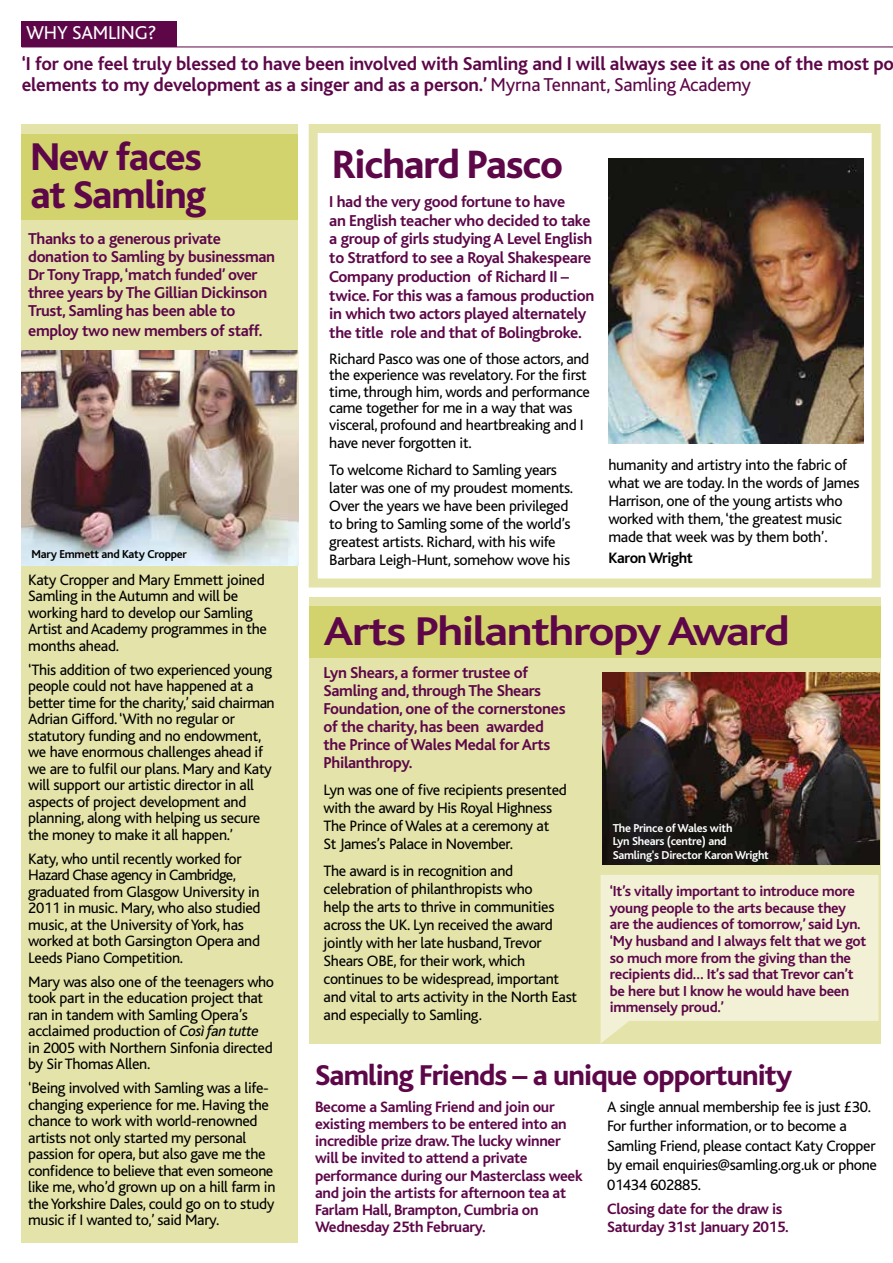
<style>
.page{position:relative;width:893px;height:1263px;background:#fff}
.page>*{position:absolute;margin:0;border:0;box-sizing:border-box;transform-origin:0 0}
.t1{font:700 42px "Bliss";letter-spacing:-.03em;color:#5d0749;scale:1.15 1}
.t2{font:800 41.4px "Bliss";letter-spacing:-.03em;color:#5d0749}
.t3{font:800 40.5px/37.5px "Bliss";letter-spacing:-.03em;color:#5d0749}
.t4{font:800 30px "Bliss";letter-spacing:-.03em;color:#5d0749}
.t5{font:700 19.5px/21px "Bliss";letter-spacing:-.01em;color:#5d0749}
.t6{font:19.5px "Bliss";letter-spacing:-.01em;color:#fff}
.t7{font:700 16.5px/18px "Bliss";letter-spacing:-.02em;color:#5d0749}
.t8{font:15.75px/16.5px "Bliss";letter-spacing:-.02em;color:#000}
.t9{font:700 15.75px/17.2px "Bliss";letter-spacing:-.02em;color:#5d0749}
.t10{font:700 15.75px "Bliss";letter-spacing:-.02em;color:#000}
.t11{font:700 15.15px/16.5px "Bliss";letter-spacing:-.02em;color:#5d0749}
.t12{font:700 12px/13.5px "Bliss";letter-spacing:-.02em;color:#fff}
.t13{font:700 12px "Bliss";letter-spacing:-.02em;color:#000}
.s1{font-weight:400}
.s2{font-style:italic}
</style>
<div class="page">
<div style="left:22px;top:124px;width:276px;height:1118px;background:#e4e4aa"></div>
<div style="left:22px;top:135px;width:276px;height:85px;background:#d3d36d"></div>
<div style="left:309px;top:597px;width:572px;height:446px;background:#e4e4aa"></div>
<hr style="left:22px;top:47px;width:871px;height:1px;background:#5d0749">
<div style="left:22px;top:21px;width:155px;height:26px;background:#5d0749"></div>
<img style="left:603px;top:672px;width:276px;height:193px">
<img style="left:22px;top:350px;width:276px;height:215px">
<div style="left:309px;top:124px;width:572px;height:463px;border:9px solid #e4e4aa"></div>
<svg style="left:601px;top:875px;width:277px;height:168px;background:#f0efd0"></svg>
<img style="left:608px;top:158px;width:255px;height:285px">
<div style="left:309px;top:607px;width:572px;height:51px;background:#d3d36d"></div>
<p class="t6" style="left:26px;top:22px;width:132px">WHY SAMLING?</p>
<p class="t5" style="left:22px;top:54px;width:874px">‘I for one feel truly blessed to have been involved with Samling and I will always see it as one of the most po elements to my development as a singer and as a person.’ <span class="s1">Myrna Tennant, Samling Academy</span></p>
<h3 class="t3" style="left:30px;top:139px;width:178px">New faces at Samling</h3>
<p class="t7" style="left:28px;top:230px;width:248px">Thanks to a generous private donation to Samling by businessman Dr Tony Trapp, ‘match funded’ over three years by The Gillian Dickinson Trust, Samling has been able to</p>
<p class="t7" style="left:28px;top:321px;width:236px">employ two new members of staff.</p>
<p class="t13" style="left:32px;top:548px;width:157px">Mary Emmett and Katy Cropper</p>
<p class="t8" style="left:28px;top:571px;width:240px">Katy Cropper and Mary Emmett joined<br>Samling in the Autumn and will be working hard to develop our Samling<br>Artist and Academy programmes in the months ahead.</p>
<p class="t8" style="left:28px;top:661px;width:248px">‘This addition of two experienced young people could not have happened at a better time for the charity,’ said chairman Adrian Gifford. ‘With no regular or statutory funding and no endowment, we have enormous challenges ahead if we are to fulfil our plans. Mary and Katy will support our artistic director in all aspects of project development and planning, along with helping us secure the money to make it all happen.’</p>
<p class="t8" style="left:28px;top:850px;width:234px">Katy, who until recently worked for Hazard Chase agency in Cambridge, graduated from Glasgow University in 2011 in music. Mary, who also studied music, at the University of York, has worked at both Garsington Opera and Leeds Piano Competition.</p>
<p class="t8" style="left:28px;top:974px;width:247px">Mary was also one of the teenagers who took part in the education project that ran in tandem with Samling Opera’s acclaimed production of <span class="s2">Così fan tutte </span>in 2005 with Northern Sinfonia directed by Sir Thomas Allen.</p>
<p class="t8" style="left:28px;top:1080px;width:249px">‘Being involved with Samling was a life&shy;changing experience for me. Having the chance to work with world-renowned artists not only started my personal passion for opera, but also gave me the confidence to believe that even someone like me, who’d grown up on a hill farm in the Yorkshire Dales, could go on to study music if I wanted to,’ said Mary.</p>
<h2 class="t2" style="left:332px;top:143px;width:232px">Richard Pasco</h2>
<p class="t7" style="left:329px;top:192px;width:267px;line-height:18.8px">I had the very good fortune to have<br>an English teacher who decided to take a group of girls studying A Level English to Stratford to see a Royal Shakespeare Company production of Richard II – twice. For this was a famous production in which two actors played alternately the title role and that of Bolingbroke.</p>
<p class="t8" style="left:329px;top:350px;width:262px">Richard Pasco was one of those actors, and the experience was revelatory. For the first time, through him, words and performance came together for me in a way that was visceral, profound and heartbreaking and I</p>
<p class="t8" style="left:329px;top:429px;width:229px;line-height:27px">have never forgotten it.<br>To welcome Richard to Samling years</p>
<p class="t8" style="left:329px;top:479px;width:245px;line-height:18px">later was one of my proudest moments.<br>Over the years we have been privileged to bring to Samling some of the world’s greatest artists. Richard, with his wife Barbara Leigh-Hunt, somehow wove his</p>
<p class="t8" style="left:608px;top:457px;width:253px;line-height:18px">humanity and artistry into the fabric of what we are today. In the words of James Harrison, one of the young artists who worked with them, ‘the greatest music made that week was by them both’.</p>
<p class="t10" style="left:608px;top:550px;width:86px">Karon Wright</p>
<h1 class="t1" style="left:324px;top:609px;width:407px">Arts Philanthropy Award</h1>
<p class="t7" style="left:324px;top:664px;width:243px">Lyn Shears, a former trustee of<br>Samling and, through The Shears<br>Foundation, one of the cornerstones of the charity, has been awarded the Prince of Wales Medal for Arts<br>Philanthropy.</p>
<p class="t8" style="left:324px;top:781px;width:245px;line-height:18px">Lyn was one of five recipients presented with the award by His Royal Highness The Prince of Wales at a ceremony at<br>St James’s Palace in November.</p>
<p class="t8" style="left:324px;top:862px;width:255px;line-height:18px">The award is in recognition and celebration of philanthropists who<br>help the arts to thrive in communities across the UK. Lyn received the award jointly with her late husband, Trevor Shears OBE, for their work, which continues to be widespread, important and vital to arts activity in the North East and especially to Samling.</p>
<p class="t12" style="left:613px;top:821px;width:158px">The Prince of Wales with<br>Lyn Shears (centre) and<br>Samling's Director Karon Wright</p>
<p class="t11" style="left:610px;top:883px;width:258px">‘It’s vitally important to introduce more young people to the arts because they are the audiences of tomorrow,’ said Lyn. ‘My husband and I always felt that we got so much more from the giving than the recipients did… It’s sad that Trevor can’t be here but I know he would have been immensely proud.’</p>
<h3 class="t4" style="left:315px;top:1060px;width:479px">Samling Friends – a unique opportunity</h3>
<p class="t9" style="left:315px;top:1098px;width:269px">Become a Samling Friend and join our existing members to be entered into an incredible prize draw. The lucky winner will be invited to attend a private performance during our Masterclass week and join the artists for afternoon tea at Farlam Hall, Brampton, Cumbria on Wednesday 25th February.</p>
<p class="t8" style="left:607px;top:1097px;width:271px;line-height:19.5px">A single annual membership fee is just £30.<br>For further information, or to become a Samling Friend, please contact Katy Cropper by email enquiries@samling.org.uk or phone 01434 602885.</p>
<p class="t9" style="left:607px;top:1200px;width:183px;line-height:18px">Closing date for the draw is<br>Saturday 31st January 2015.</p>
</div>
